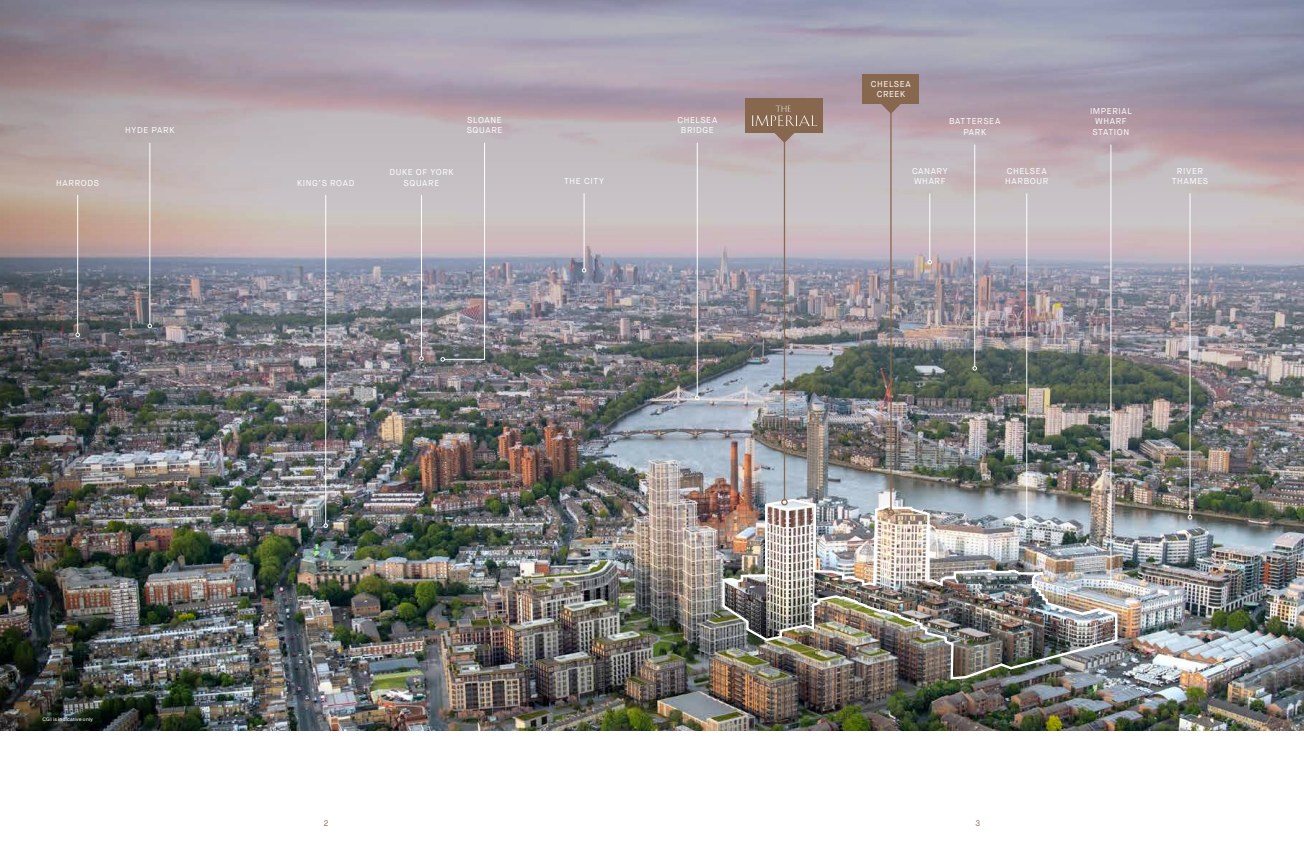
<style>
.page{position:relative;width:1304px;height:851px;background:#fff}
.page>*{position:absolute;margin:0;border:0;box-sizing:border-box;transform-origin:0 0}
.t1{font:8.5px/10.7px "Maison Neue";letter-spacing:.075em;color:#fff;text-align:center}
.t2{font:8px "Maison Neue";color:#88674f}
.t3{font:4.9px "Suisse Intl";letter-spacing:.04em;color:#fff}
</style>
<div class="page">
<img style="left:0;top:624px;width:1304px;height:106px">
<img style="left:0;top:0;width:1304px;height:624px">
<hr style="left:697px;top:143px;width:1px;height:253px;background:#fff">
<svg style="left:695px;top:395px;width:4px;height:5px"></svg>
<hr style="left:974px;top:145px;width:1px;height:221px;background:#fff">
<svg style="left:972px;top:366px;width:5px;height:4px"></svg>
<hr style="left:1110px;top:145px;width:1px;height:436px;background:#fff">
<hr style="left:1026px;top:193px;width:1px;height:331px;background:#fff">
<hr style="left:929px;top:193px;width:1px;height:67px;background:#fff">
<svg style="left:928px;top:260px;width:4px;height:4px"></svg>
<hr style="left:1190px;top:193px;width:1px;height:322px;background:#fff">
<svg style="left:1188px;top:515px;width:4px;height:4px"></svg>
<img style="left:721px;top:497px;width:398px;height:183px">
<div style="left:862px;top:74px;width:57px;height:29px;background:#88674f"></div>
<svg style="left:881px;top:103px;width:20px;height:11px"></svg>
<hr style="left:784px;top:105px;width:1px;height:394px;background:#88674f">
<div style="left:781px;top:499px;width:7px;height:6px;border:1px solid #88674f;border-radius:50%"></div>
<hr style="left:890px;top:103px;width:2px;height:407px;background:#88674f">
<svg style="left:888px;top:509px;width:6px;height:6px"></svg>
<div style="left:746px;top:99px;width:77px;height:34px;background:#88674f"></div>
<svg style="left:752px;top:106px;width:65px;height:37px"></svg>
<hr style="left:149px;top:143px;width:1px;height:181px;background:#fff">
<svg style="left:148px;top:324px;width:4px;height:4px"></svg>
<hr style="left:325px;top:195px;width:1px;height:329px;background:#fff">
<svg style="left:323px;top:523px;width:5px;height:5px"></svg>
<hr style="left:77px;top:195px;width:1px;height:138px;background:#fff">
<svg style="left:75px;top:332px;width:5px;height:5px"></svg>
<svg style="left:440px;top:142px;width:45px;height:219px;background:#aba6ad"></svg>
<hr style="left:421px;top:195px;width:1px;height:161px;background:#fff">
<svg style="left:419px;top:356px;width:5px;height:4px"></svg>
<hr style="left:584px;top:193px;width:1px;height:75px;background:#fff">
<svg style="left:582px;top:268px;width:4px;height:4px"></svg>
<p class="t1" style="left:125px;top:125px;width:51px">HYDE PARK</p>
<p class="t1" style="left:467px;top:114px;width:37px;text-align:left">SLOANE<br>SQUARE</p>
<p class="t1" style="left:389px;top:167px;width:66px">DUKE OF YORK<br>SQUARE</p>
<p class="t1" style="left:56px;top:178px;width:44px">HARRODS</p>
<p class="t1" style="left:297px;top:178px;width:59px">KING’S ROAD</p>
<p class="t1" style="left:564px;top:176px;width:41px">THE CITY</p>
<p class="t1" style="left:871px;top:79px;width:42px;line-height:10.3px">CHELSEA<br>CREEK</p>
<p class="t1" style="left:677px;top:114px;width:42px">CHELSEA<br>BRIDGE</p>
<p class="t1" style="left:949px;top:116px;width:53px">BATTERSEA<br>PARK</p>
<p class="t1" style="left:1090px;top:105px;width:43px">IMPERIAL<br>WHARF<br>STATION</p>
<p class="t1" style="left:912px;top:165px;width:37px;text-align:left">CANARY<br>WHARF</p>
<p class="t1" style="left:1005px;top:165px;width:44px;text-align:left">CHELSEA<br>HARBOUR</p>
<p class="t1" style="left:1172px;top:165px;width:38px">RIVER<br>THAMES</p>
<p class="t3" style="left:43px;top:716px;width:52px">CGI is indicative only</p>
<p class="t2" style="left:324px;top:817px;width:6px">2</p>
<p class="t2" style="left:976px;top:817px;width:6px">3</p>
</div>
